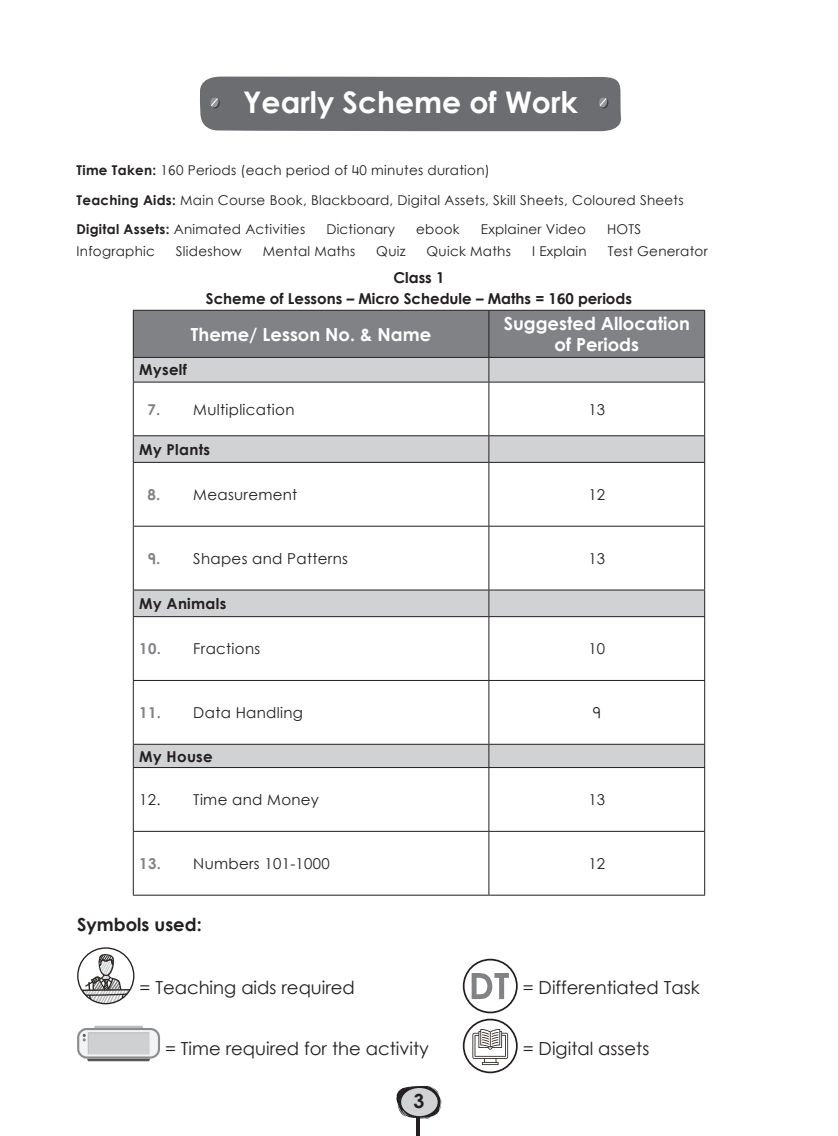
<style>
.page{position:relative;width:838px;height:1136px;background:#fff}
.page>*{position:absolute;margin:0;border:0;box-sizing:border-box;transform-origin:0 0}
.t1{font:29.7px "Century Gothic Bold New";color:#fff}
.t2{font:19.5px "Century Gothic Bold New";color:#231f20}
.t3{font:18px "Century Gothic Regular New";color:#231f20}
.t4{font:18px/21.6px "Century Gothic Bold New";color:#fff;text-align:center}
.t5{font:18px "Century Gothic Bold New";color:#231f20}
.Text_left_align{font:15px "Century Gothic Regular New";letter-spacing:.02em;color:#231f20}
.t6{font:15px "Century Gothic Bold New";color:#231f20}
.t7{font:15px "Century Gothic Bold New";letter-spacing:.02em;color:#231f20}
.text{font:13.5px "Century Gothic Regular New";letter-spacing:.02em;color:#231f20}
.s1{font-family:"Century Gothic Bold New"}
.s2{font-family:"Century Gothic Bold New";color:#808285}
</style>
<div class="page">
<hr style="left:416px;top:1113px;width:4px;height:22px;background:#231f20">
<svg style="left:396px;top:1085px;width:46px;height:33px"></svg>
<div style="left:401px;top:1087px;width:36px;height:28px;background:#d1d2d4;border-radius:50%"></div>
<div style="left:200px;top:76px;width:421px;height:56px;background:#6c6d70"></div>
<svg style="left:134px;top:436px;width:570px;height:331px"></svg>
<svg style="left:133px;top:310px;width:572px;height:71px;background:#97999b"></svg>
<hr style="left:133px;top:381px;width:356px;height:1px;background:#231f20">
<hr style="left:133px;top:382px;width:1px;height:53px;background:#231f20">
<hr style="left:489px;top:381px;width:216px;height:1px;background:#231f20">
<hr style="left:488px;top:382px;width:1px;height:53px;background:#231f20">
<hr style="left:704px;top:382px;width:1px;height:53px;background:#231f20">
<hr style="left:133px;top:462px;width:1px;height:63px;background:#231f20">
<hr style="left:488px;top:462px;width:1px;height:63px;background:#231f20">
<hr style="left:704px;top:462px;width:1px;height:63px;background:#231f20">
<hr style="left:133px;top:526px;width:1px;height:63px;background:#231f20">
<hr style="left:488px;top:526px;width:1px;height:63px;background:#231f20">
<hr style="left:704px;top:526px;width:1px;height:63px;background:#231f20">
<hr style="left:133px;top:617px;width:1px;height:63px;background:#231f20">
<hr style="left:488px;top:617px;width:1px;height:63px;background:#231f20">
<hr style="left:704px;top:617px;width:1px;height:63px;background:#231f20">
<hr style="left:133px;top:680px;width:1px;height:63px;background:#231f20">
<hr style="left:488px;top:680px;width:1px;height:63px;background:#231f20">
<hr style="left:704px;top:680px;width:1px;height:63px;background:#231f20">
<hr style="left:133px;top:767px;width:1px;height:63px;background:#231f20">
<hr style="left:488px;top:767px;width:1px;height:63px;background:#231f20">
<hr style="left:704px;top:767px;width:1px;height:63px;background:#231f20">
<hr style="left:133px;top:831px;width:1px;height:63px;background:#231f20">
<hr style="left:488px;top:831px;width:1px;height:63px;background:#231f20">
<hr style="left:704px;top:831px;width:1px;height:63px;background:#231f20">
<hr style="left:133px;top:894px;width:356px;height:1px;background:#231f20">
<svg style="left:133px;top:436px;width:1px;height:26px"></svg>
<hr style="left:133px;top:462px;width:356px;height:1px;background:#231f20">
<svg style="left:133px;top:590px;width:1px;height:26px"></svg>
<hr style="left:133px;top:616px;width:356px;height:1px;background:#231f20">
<hr style="left:489px;top:894px;width:216px;height:1px;background:#231f20">
<svg style="left:488px;top:436px;width:1px;height:26px"></svg>
<svg style="left:704px;top:436px;width:1px;height:26px"></svg>
<hr style="left:489px;top:462px;width:216px;height:1px;background:#231f20">
<svg style="left:488px;top:590px;width:1px;height:26px"></svg>
<svg style="left:704px;top:590px;width:1px;height:26px"></svg>
<hr style="left:489px;top:616px;width:216px;height:1px;background:#231f20">
<hr style="left:133px;top:525px;width:356px;height:1px;background:#231f20">
<hr style="left:489px;top:525px;width:216px;height:1px;background:#231f20">
<hr style="left:133px;top:435px;width:356px;height:1px;background:#231f20">
<hr style="left:133px;top:589px;width:356px;height:1px;background:#231f20">
<hr style="left:133px;top:680px;width:356px;height:1px;background:#231f20">
<hr style="left:133px;top:743px;width:356px;height:1px;background:#231f20">
<svg style="left:133px;top:744px;width:1px;height:23px"></svg>
<hr style="left:133px;top:767px;width:356px;height:1px;background:#231f20">
<hr style="left:489px;top:435px;width:216px;height:1px;background:#231f20">
<hr style="left:489px;top:589px;width:216px;height:1px;background:#231f20">
<hr style="left:489px;top:680px;width:216px;height:1px;background:#231f20">
<hr style="left:489px;top:743px;width:216px;height:1px;background:#231f20">
<svg style="left:488px;top:744px;width:1px;height:23px"></svg>
<svg style="left:704px;top:744px;width:1px;height:23px"></svg>
<hr style="left:489px;top:767px;width:216px;height:1px;background:#231f20">
<hr style="left:133px;top:830px;width:356px;height:1px;background:#231f20">
<hr style="left:489px;top:830px;width:216px;height:1px;background:#231f20">
<svg style="left:78px;top:947px;width:56px;height:56px"></svg>
<svg style="left:82px;top:952px;width:49px;height:51px"></svg>
<div style="left:77px;top:947px;width:57px;height:57px;border:1px solid #231f20;border-radius:28px"></div>
<svg style="left:463px;top:959px;width:54px;height:53px"></svg>
<div style="left:463px;top:958px;width:55px;height:55px;border:2px solid #231f20;border-radius:50%"></div>
<svg style="left:471px;top:972px;width:38px;height:26px"></svg>
<svg style="left:77px;top:1025px;width:83px;height:36px"></svg>
<svg style="left:463px;top:1019px;width:54px;height:53px"></svg>
<div style="left:463px;top:1018px;width:55px;height:55px;border:2px solid #231f20;border-radius:50%"></div>
<svg style="left:472px;top:1025px;width:36px;height:39px"></svg>
<p class="t1" style="left:243px;top:80px;width:336px">Yearly Scheme of Work</p>
<p class="text" style="left:77px;top:161px;width:415px"><span class="s1">Time Taken:</span> 160 Periods (each period of 40 minutes duration)</p>
<p class="text" style="left:77px;top:191px;width:608px"><span class="s1">Teaching Aids:</span> Main Course Book, Blackboard, Digital Assets, Skill Sheets, Coloured Sheets</p>
<p class="text" style="left:77px;top:220px;width:230px"><span class="s1">Digital Assets:</span> Animated Activities</p>
<p class="text" style="left:326px;top:220px;width:70px">Dictionary</p>
<p class="text" style="left:416px;top:220px;width:45px">ebook</p>
<p class="text" style="left:481px;top:220px;width:107px">Explainer Video</p>
<p class="text" style="left:607px;top:220px;width:36px">HOTS</p>
<p class="text" style="left:77px;top:241px;width:80px">Infographic</p>
<p class="text" style="left:176px;top:241px;width:67px">Slideshow</p>
<p class="text" style="left:263px;top:241px;width:94px">Mental Maths</p>
<p class="text" style="left:376px;top:241px;width:31px">Quiz</p>
<p class="text" style="left:426px;top:241px;width:86px">Quick Maths</p>
<p class="text" style="left:532px;top:241px;width:56px">I Explain</p>
<p class="text" style="left:608px;top:241px;width:101px">Test Generator</p>
<p class="t6" style="left:393px;top:266px;width:52px">Class 1</p>
<p class="t6" style="left:206px;top:287px;width:428px">Scheme of Lessons – Micro Schedule – Maths = 160 periods</p>
<p class="t4" style="left:191px;top:322px;width:242px">Theme/ Lesson No. &amp; Name</p>
<p class="t4" style="left:503px;top:311px;width:188px">Suggested Allocation of Periods</p>
<p class="t6" style="left:139px;top:358px;width:49px">Myself</p>
<p class="Text_left_align" style="left:147px;top:398px;width:149px"><span class="s2">7.</span> Multiplication</p>
<p class="Text_left_align" style="left:588px;top:398px;width:18px">13</p>
<p class="t7" style="left:139px;top:438px;width:72px">My Plants</p>
<p class="Text_left_align" style="left:147px;top:484px;width:151px"><span class="s2">8.</span> Measurement</p>
<p class="Text_left_align" style="left:588px;top:484px;width:18px">12</p>
<p class="Text_left_align" style="left:147px;top:547px;width:202px"><span class="s2">9.</span> Shapes and Patterns</p>
<p class="Text_left_align" style="left:588px;top:547px;width:18px">13</p>
<p class="t7" style="left:139px;top:592px;width:88px">My Animals</p>
<p class="Text_left_align" style="left:139px;top:638px;width:123px"><span class="s2">10.</span> Fractions</p>
<p class="Text_left_align" style="left:588px;top:638px;width:18px">10</p>
<p class="Text_left_align" style="left:139px;top:702px;width:165px"><span class="s2">11.</span> Data Handling</p>
<p class="Text_left_align" style="left:592px;top:702px;width:10px">9</p>
<p class="t6" style="left:139px;top:744px;width:75px">My House</p>
<p class="Text_left_align" style="left:139px;top:789px;width:181px">12. Time and Money</p>
<p class="Text_left_align" style="left:588px;top:789px;width:18px">13</p>
<p class="Text_left_align" style="left:139px;top:852px;width:192px"><span class="s2">13.</span> Numbers 101-1000</p>
<p class="Text_left_align" style="left:588px;top:852px;width:18px">12</p>
<p class="t5" style="left:77px;top:910px;width:126px">Symbols used:</p>
<p class="t3" style="left:139px;top:974px;width:217px">= Teaching aids required</p>
<p class="t3" style="left:522px;top:974px;width:179px">= Differentiated Task</p>
<p class="t3" style="left:165px;top:1036px;width:265px">= Time required for the activity</p>
<p class="t3" style="left:522px;top:1036px;width:128px">= Digital assets</p>
<h2 class="t2" style="left:413px;top:1085px;width:12px">3</h2>
</div>
